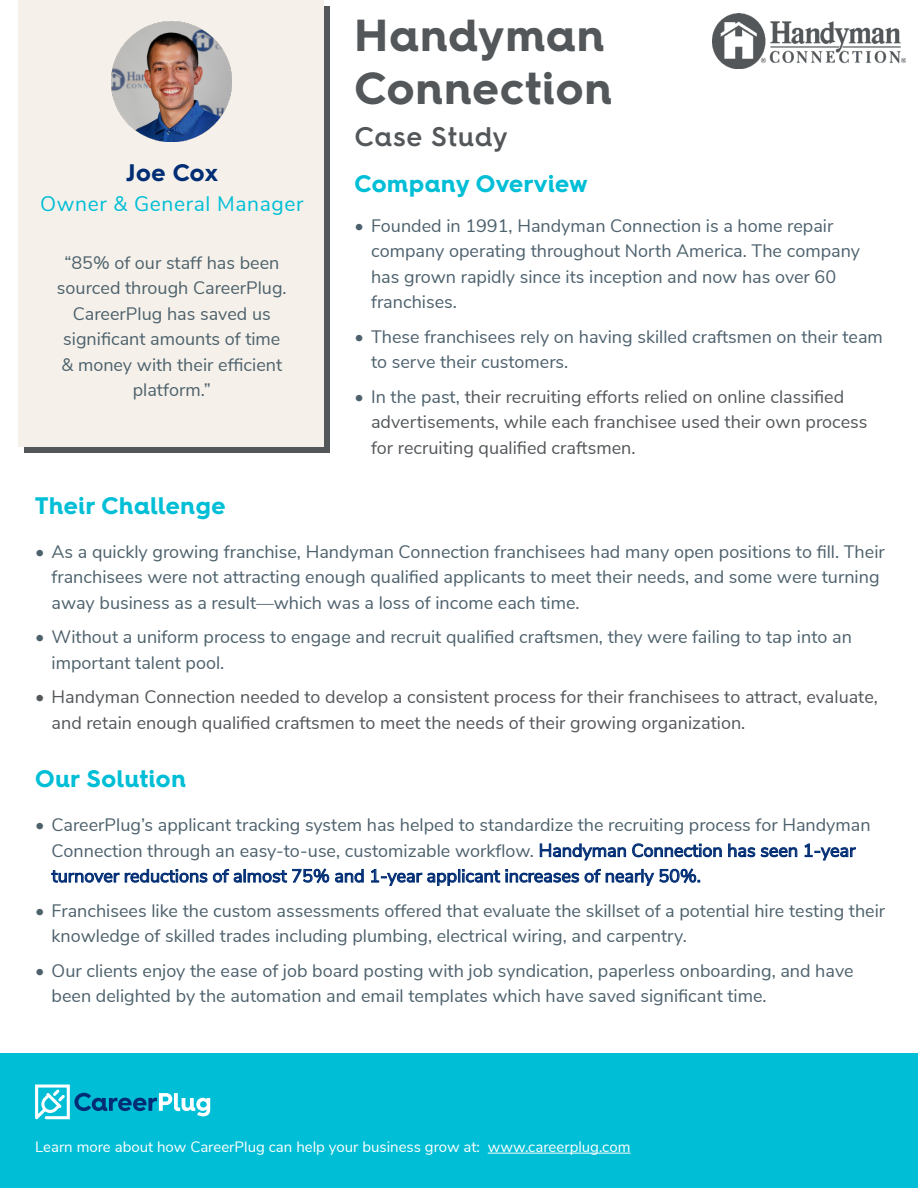
<style>
.page{position:relative;width:918px;height:1188px;background:#fff}
.page>*{position:absolute;margin:0;border:0;box-sizing:border-box;transform-origin:0 0}
.t1{font:700 45px/52.5px "Hurme Geometric Sans 4";letter-spacing:.03em;color:#53575a}
.t2{font:600 27px "Hurme Geometric Sans 4";letter-spacing:.025em;color:#53575a}
.t3{font:700 24px "Hurme Geometric Sans 4";letter-spacing:.03em;color:#00bed6}
.t4{font:700 24px "Hurme Geometric Sans 4";letter-spacing:.015em;color:#002d74}
.t5{font:21px "Nunito Sans";letter-spacing:.03em;color:#00bed6}
.t6{font:18px/25.5px "Nunito Sans";color:#4d616c}
.t7{font:18px/25.5px "Nunito Sans";color:#53575a}
.t8{font:18px/25.5px "Nunito Sans";color:#4d616d}
.t9{font:15px "Nunito Sans";color:#fff}
.s1{color:#4d616d}
.s2{color:#002d74}
</style>
<div class="page">
<div style="left:24px;top:7px;width:306px;height:446px;background:#53575a"></div>
<div style="left:0;top:1053px;width:918px;height:135px;background:#00bed6"></div>
<div style="left:18px;top:1px;width:306px;height:446px;background:#f5f1ea"></div>
<img style="left:713px;top:13px;width:193px;height:55px">
<svg style="left:540px;top:844px;width:86px;height:16px"></svg>
<svg style="left:633px;top:844px;width:88px;height:13px"></svg>
<svg style="left:729px;top:844px;width:26px;height:13px"></svg>
<svg style="left:761px;top:848px;width:36px;height:9px"></svg>
<svg style="left:805px;top:844px;width:51px;height:16px"></svg>
<svg style="left:52px;top:871px;width:67px;height:11px"></svg>
<svg style="left:125px;top:869px;width:82px;height:13px"></svg>
<svg style="left:213px;top:869px;width:74px;height:13px"></svg>
<svg style="left:293px;top:869px;width:36px;height:14px"></svg>
<svg style="left:335px;top:869px;width:28px;height:13px"></svg>
<svg style="left:371px;top:869px;width:51px;height:16px"></svg>
<svg style="left:428px;top:869px;width:72px;height:16px"></svg>
<svg style="left:506px;top:870px;width:73px;height:12px"></svg>
<svg style="left:585px;top:869px;width:69px;height:16px"></svg>
<svg style="left:660px;top:869px;width:40px;height:14px"></svg>
<hr style="left:488px;top:1153px;width:143px;height:1px;background:#fff">
<svg style="left:35px;top:1085px;width:175px;height:35px"></svg>
<img style="left:111px;top:21px;width:120px;height:120px">
<h3 class="t4" style="left:127px;top:156px;width:93px">Joe Cox</h3>
<p class="t5" style="left:40px;top:188px;width:265px">Owner &amp; General Manager</p>
<p class="t6" style="left:57px;top:249px;width:231px;text-align:center">“85% of our staff has been sourced through CareerPlug.<br>CareerPlug has saved us significant amounts of time &amp; money with their efficient platform.”</p>
<h3 class="t3" style="left:35px;top:489px;width:192px">Their Challenge</h3>
<h1 class="t1" style="left:355px;top:9px;width:259px">Handyman<br>Connection</h1>
<h2 class="t2" style="left:355px;top:118px;width:155px">Case Study</h2>
<h3 class="t3" style="left:355px;top:166px;width:234px">Company Overview</h3>
<p class="t8" style="left:371px;top:211px;width:491px;text-indent:-17px">• Founded in 1991, Handyman Connection is a home repair company operating throughout North America. The company has grown rapidly since its inception and now has over 60 franchises.</p>
<p class="t8" style="left:371px;top:323px;width:513px;text-indent:-17px">• These franchisees rely on having skilled craftsmen on their team to serve their customers.</p>
<p class="t7" style="left:371px;top:383px;width:498px;text-indent:-17px"><span class="s1">• In the past,</span> their recruiting efforts relied on online classified advertisements, while each franchisee used their own process for recruiting qualified craftsmen.</p>
<p class="t6" style="left:52px;top:538px;width:835px;text-indent:-17px">• As a quickly growing franchise, Handyman Connection franchisees had many open positions to fill. Their franchisees were not attracting enough qualified applicants to meet their needs, and some were turning away business as a result—which was a loss of income each time.</p>
<p class="t6" style="left:52px;top:623px;width:802px;text-indent:-17px">• Without a uniform process to engage and recruit qualified craftsmen, they were failing to tap into an important talent pool.</p>
<p class="t7" style="left:52px;top:683px;width:828px;text-indent:-17px">• Handyman Connection needed to develop a consistent process for their franchisees to attract, evaluate, and retain enough qualified craftsmen to meet the needs of their growing organization.</p>
<h3 class="t3" style="left:35px;top:762px;width:152px">Our Solution</h3>
<p class="t6" style="left:52px;top:811px;width:821px;text-indent:-16px">• CareerPlug’s applicant tracking system has helped to standardize the recruiting process for Handyman<br>Connection through an easy-to-use, customizable workflow. <span class="s2">Handyman Connection has seen 1-year turnover reductions of almost 75% and 1-year applicant increases of nearly 50%.</span></p>
<p class="t6" style="left:52px;top:897px;width:835px;text-indent:-17px">• Franchisees like the custom assessments offered that evaluate the skillset of a potential hire testing their knowledge of skilled trades including plumbing, electrical wiring, and carpentry.</p>
<p class="t6" style="left:52px;top:957px;width:804px;text-indent:-17px">• Our clients enjoy the ease of job board posting with job syndication, paperless onboarding, and have been delighted by the automation and email templates which have saved significant time.</p>
<p class="t9" style="left:35px;top:1136px;width:597px">Learn more about how CareerPlug can help your business grow at: www.careerplug.com</p>
</div>
